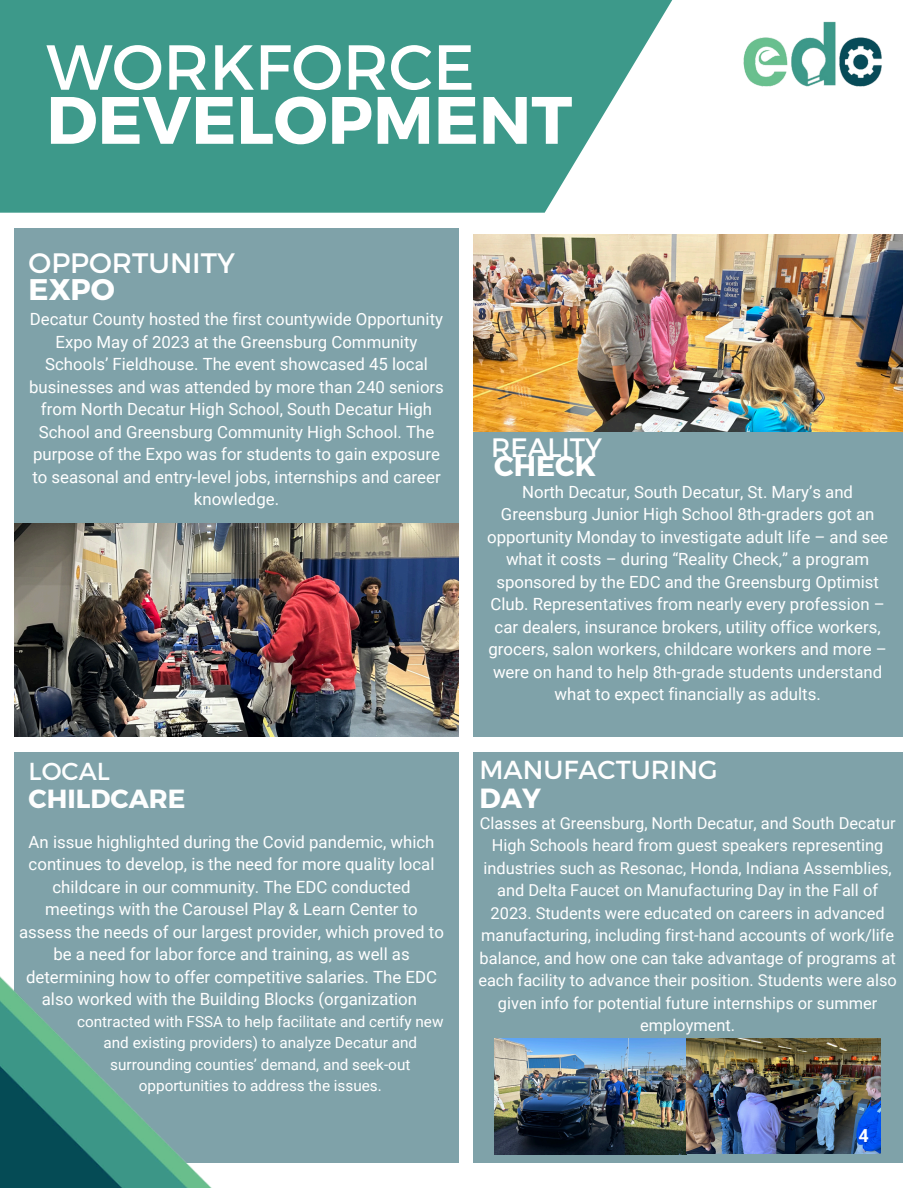
<style>
.page{position:relative;width:918px;height:1188px;background:#fff}
.page>*{position:absolute;margin:0;border:0;box-sizing:border-box;transform-origin:0 0}
.t1{font:700 66.9px "Montserrat";color:#fff}
.t2{font:63.45px "Montserrat";color:#fff}
.t3{font:700 29.85px "Montserrat";color:#fff}
.t4{font:700 28.35px "Montserrat";color:#fff}
.t5{font:28.05px "Montserrat";color:#fff}
.t6{font:700 27.75px "Montserrat";color:#fff}
.t7{font:26.55px "Montserrat";color:#fff}
.t8{font:700 26.25px "Montserrat";color:#fdfefe}
.t9{font:26.1px "Montserrat";color:#fff}
.t10{font:24.6px "Montserrat";color:#fdfefe}
.t11{font:700 18px "Roboto";color:#fff}
.t12{font:16.8px/22.5px "Roboto";color:#fff;text-align:center}
.t13{font:16.35px/22.5px "Roboto";color:#fff;text-align:center}
.t14{font:15.3px/21.3px "Roboto";color:#fff;text-align:center}
</style>
<div class="page">
<svg style="left:0;top:0;width:673px;height:213px;background:#4fa295"></svg>
<div style="left:473px;top:410px;width:429px;height:327px;background:#7fa2a9"></div>
<img style="left:743px;top:21px;width:139px;height:66px">
<div style="left:14px;top:228px;width:445px;height:509px;background:#7fa2a9"></div>
<img style="left:473px;top:235px;width:429px;height:196px">
<img style="left:14px;top:523px;width:445px;height:214px">
<div style="left:14px;top:753px;width:445px;height:410px;background:#7fa2a9"></div>
<img style="left:0;top:976px;width:212px;height:212px">
<div style="left:473px;top:753px;width:429px;height:410px;background:#7fa2a9"></div>
<img style="left:494px;top:1038px;width:387px;height:116px">
<h2 class="t2" style="left:46px;top:26px;width:430px">WORKFORCE</h2>
<h1 class="t1" style="left:46px;top:76px;width:527px">DEVELOPMENT</h1>
<h3 class="t5" style="left:29px;top:245px;width:208px">OPPORTUNITY</h3>
<h3 class="t3" style="left:29px;top:270px;width:88px">EXPO</h3>
<p class="t12" style="left:29px;top:308px;width:416px">Decatur County hosted the first countywide Opportunity Expo May of 2023 at the Greensburg Community Schools’ Fieldhouse. The event showcased 45 local businesses and was attended by more than 240 seniors from North Decatur High School, South Decatur High School and Greensburg Community High School. The purpose of the Expo was for students to gain exposure to seasonal and entry-level jobs, internships and career knowledge.</p>
<h3 class="t10" style="left:29px;top:756px;width:83px">LOCAL</h3>
<h3 class="t8" style="left:29px;top:782px;width:159px">CHILDCARE</h3>
<p class="t12" style="left:19px;top:831px;width:426px">An issue highlighted during the Covid pandemic, which continues to develop, is the need for more quality local childcare in our community. The EDC conducted meetings with the Carousel Play &amp; Learn Center to assess the needs of our largest provider, which proved to be a need for labor force and training, as well as determining how to offer competitive salaries. The EDC also worked with the Building Blocks (organization</p>
<p class="t14" style="left:77px;top:1011px;width:368px">contracted with FSSA to help facilitate and certify new and existing providers) to analyze Decatur and surrounding counties’ demand, and seek-out opportunities to address the issues.</p>
<h3 class="t7" style="left:491px;top:430px;width:112px">REALITY</h3>
<h3 class="t4" style="left:494px;top:448px;width:103px">CHECK</h3>
<p class="t12" style="left:487px;top:481px;width:403px">North Decatur, South Decatur, St. Mary’s and Greensburg Junior High School 8th-graders got an opportunity Monday to investigate adult life – and see what it costs – during “Reality Check,” a program sponsored by the EDC and the Greensburg Optimist Club. Representatives from nearly every profession – car dealers, insurance brokers, utility office workers, grocers, salon workers, childcare workers and more – were on hand to help 8th-grade students understand what to expect financially as adults.</p>
<h3 class="t9" style="left:480px;top:753px;width:240px">MANUFACTURING</h3>
<h3 class="t6" style="left:480px;top:780px;width:63px">DAY</h3>
<p class="t13" style="left:478px;top:812px;width:420px">Classes at Greensburg, North Decatur, and South Decatur High Schools heard from guest speakers representing industries such as Resonac, Honda, Indiana Assemblies, and Delta Faucet on Manufacturing Day in the Fall of 2023. Students were educated on careers in advanced manufacturing, including first-hand accounts of work/life balance, and how one can take advantage of programs at each facility to advance their position. Students were also given info for potential future internships or summer employment.</p>
<p class="t11" style="left:858px;top:1126px;width:12px">4</p>
</div>
